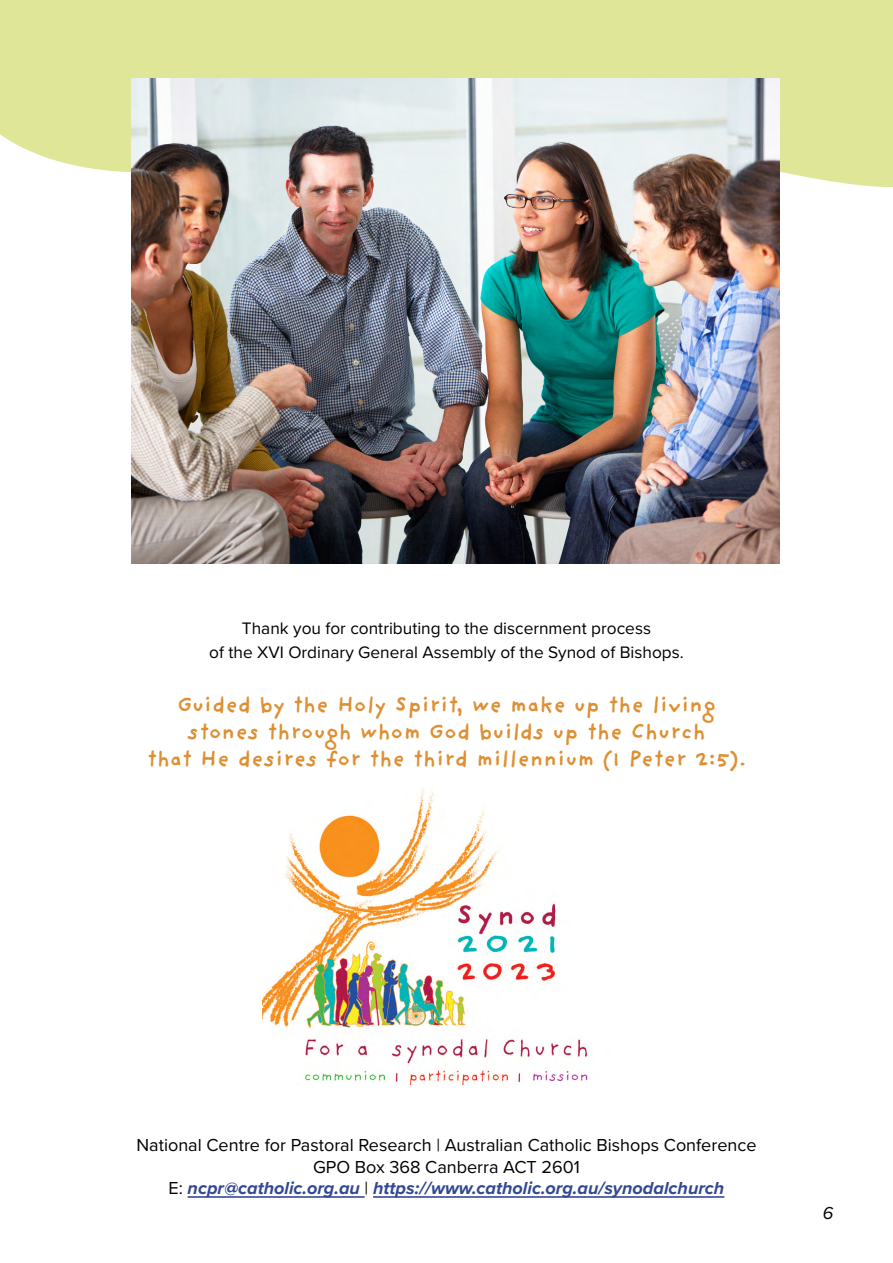
<style>
.page{position:relative;width:893px;height:1263px;background:#fff}
.page>*{position:absolute;margin:0;border:0;box-sizing:border-box;transform-origin:0 0}
.t1{font:700 22.5px/27px "Providence Sans Pro";color:#de8f32;text-align:center}
.t2{font:18px/21.6px "Proxima Nova";color:#000;text-align:center}
.t3{font:italic 18px "Proxima Nova";color:#000}
.t4{font:17.25px/24px "Proxima Nova";color:#000;text-align:center}
.s1{font-weight:700;font-style:italic;color:#314892}
</style>
<div class="page">
<hr style="left:188px;top:1196px;width:177px;height:2px;background:#314892">
<hr style="left:373px;top:1196px;width:351px;height:2px;background:#314892">
<svg style="left:0;top:0;width:893px;height:225px;background:#e2e9a4"></svg>
<img style="left:263px;top:788px;width:325px;height:297px">
<img style="left:131px;top:79px;width:648px;height:484px">
<p class="t4" style="left:209px;top:616px;width:476px">Thank you for contributing to the discernment process<br>of the XVI Ordinary General Assembly of the Synod of Bishops.</p>
<p class="t1" style="left:147px;top:691px;width:600px">Guided by the Holy Spirit, we make up the living stones through whom God builds up the Church<br>that He desires for the third millennium (1 Peter 2:5).</p>
<p class="t2" style="left:137px;top:1134px;width:621px">National Centre for Pastoral Research | Australian Catholic Bishops Conference<br>GPO Box 368 Canberra ACT 2601<br>E: <span class="s1">ncpr@catholic.org.au</span> | <span class="s1">https://www.catholic.org.au/synodalchurch</span></p>
<p class="t3" style="left:823px;top:1200px;width:12px">6</p>
</div>
